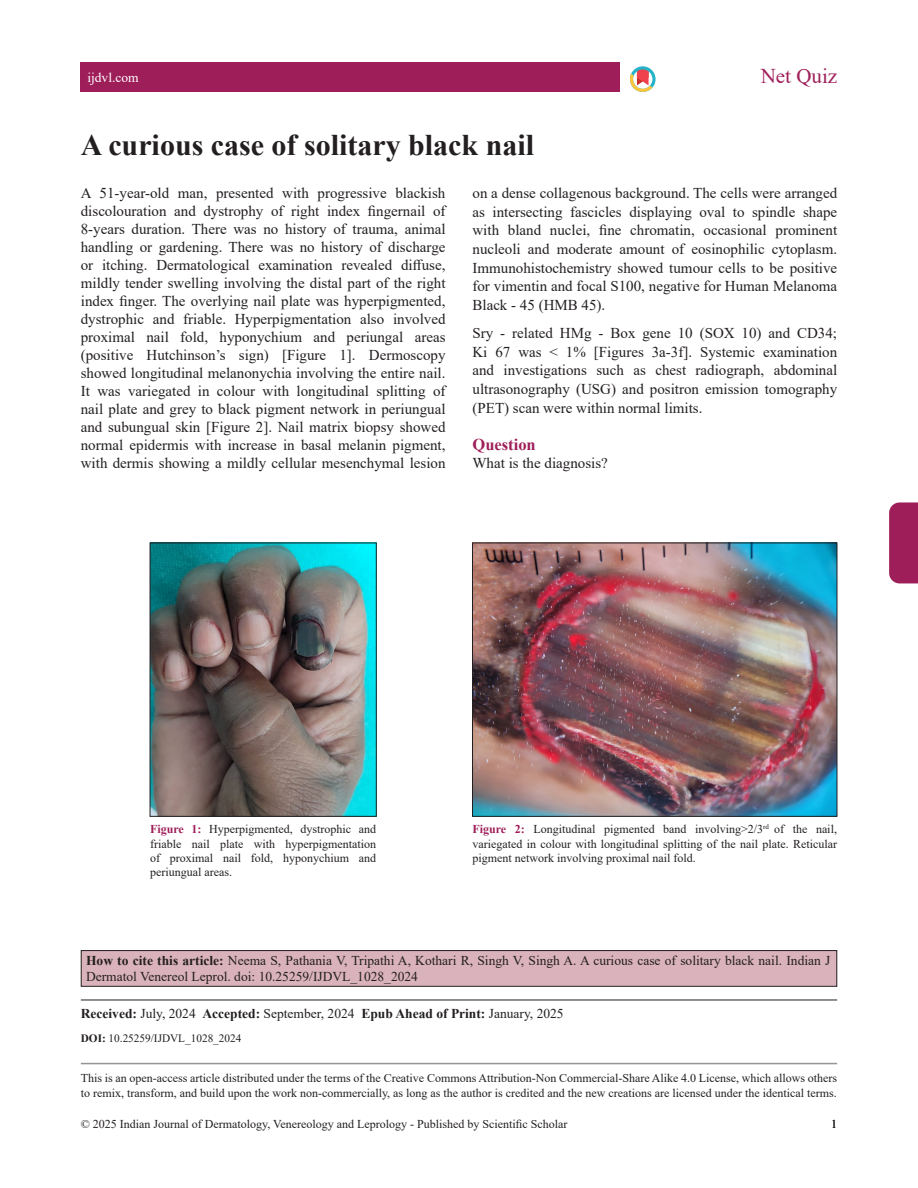
<style>
.page{position:relative;width:918px;height:1188px;background:#fff}
.page>*{position:absolute;margin:0;border:0;box-sizing:border-box;transform-origin:0 0}
.title-text{font:700 30px "Times New Roman";color:#231f20}
.suptit{font:21px "Times New Roman";color:#9e1e59}
.Head-A{font:700 16.5px "Times New Roman";color:#9e1e59}
.para{font:15px/18px "Times New Roman";color:#231f20;text-align:justify}
.para_first_last{font:15px "Times New Roman";color:#231f20}
.citation_para{font:13.5px/16.2px "Times New Roman";color:#231f20}
.article_info_rule{font:700 13.5px "Times New Roman";color:#231f20}
.t1{font:13.5px "Times New Roman";color:#fff}
.float_figure_figure{font:12px/14.4px "Times New Roman";color:#231f20;text-align:justify}
.doi_para{font:11.25px "Times New Roman";color:#231f20}
.s1{font-weight:700;color:#9e1e59}
.s2{font-weight:700}
.s3{font-weight:400}
</style>
<div class="page">
<div style="left:889px;top:502px;width:29px;height:81px;background:#9e1e59"></div>
<hr style="left:81px;top:1063px;width:756px;height:1px;background:#939598">
<svg style="left:630px;top:66px;width:25px;height:26px"></svg>
<div style="left:81px;top:62px;width:539px;height:30px;background:#9e1e59"></div>
<div style="left:81px;top:951px;width:756px;height:35px;background:#dab2bb"></div>
<div style="left:81px;top:950px;width:756px;height:37px;border:1px solid #231f20"></div>
<hr style="left:81px;top:1000px;width:756px;height:1px;background:#231f20">
<img style="left:474px;top:545px;width:361px;height:270px">
<div style="left:472px;top:543px;width:365px;height:274px;border:1px solid #231f20"></div>
<img style="left:152px;top:545px;width:223px;height:270px">
<div style="left:150px;top:543px;width:227px;height:274px;border:1px solid #231f20"></div>
<p class="t1" style="left:87px;top:68px;width:53px">ijdvl.com</p>
<p class="suptit" style="left:761px;top:62px;width:78px">Net Quiz</p>
<p class="title-text" style="left:81px;top:123px;width:455px">A curious case of solitary black nail</p>
<p class="para" style="left:81px;top:184px;width:366px">A 51-year-old man, presented with progressive blackish discolouration and dystrophy of right index fingernail of 8-years duration. There was no history of trauma, animal handling or gardening. There was no history of discharge or itching. Dermatological examination revealed diffuse, mildly tender swelling involving the distal part of the right index finger. The overlying nail plate was hyperpigmented, dystrophic and friable. Hyperpigmentation also involved proximal nail fold, hyponychium and periungal areas (positive Hutchinson’s sign) [Figure 1]. Dermoscopy showed longitudinal melanonychia involving the entire nail.<br>It was variegated in colour with longitudinal splitting of nail plate and grey to black pigment network in periungual and subungual skin [Figure 2]. Nail matrix biopsy showed normal epidermis with increase in basal melanin pigment, with dermis showing a mildly cellular mesenchymal lesion</p>
<p class="para" style="left:472px;top:183px;width:366px;line-height:18.8px">on a dense collagenous background. The cells were arranged as intersecting fascicles displaying oval to spindle shape with bland nuclei, fine chromatin, occasional prominent nucleoli and moderate amount of eosinophilic cytoplasm.<br>Immunohistochemistry showed tumour cells to be positive for vimentin and focal S100, negative for Human Melanoma Black - 45 (HMB 45).</p>
<p class="para" style="left:472px;top:323px;width:366px;line-height:18.8px">Sry - related HMg - Box gene 10 (SOX 10) and CD34; Ki 67 was &lt; 1% [Figures 3a-3f]. Systemic examination and investigations such as chest radiograph, abdominal ultrasonography (USG) and positron emission tomography (PET) scan were within normal limits.</p>
<p class="Head-A" style="left:472px;top:432px;width:65px">Question</p>
<p class="para_first_last" style="left:472px;top:453px;width:137px">What is the diagnosis?</p>
<p class="float_figure_figure" style="left:150px;top:822px;width:228px"><span class="s1">Figure 1:</span> Hyperpigmented, dystrophic and friable nail plate with hyperpigmentation of proximal nail fold, hyponychium and periungual areas.</p>
<p class="float_figure_figure" style="left:472px;top:822px;width:366px"><span class="s1">Figure 2:</span> Longitudinal pigmented band involving&gt;2/3<sup>rd</sup> of the nail, variegated in colour with longitudinal splitting of the nail plate. Reticular pigment network involving proximal nail fold.</p>
<p class="citation_para" style="left:86px;top:952px;width:746px"><span class="s2">How to cite this article:</span> Neema S, Pathania V, Tripathi A, Kothari R, Singh V, Singh A. A curious case of solitary black nail. Indian J<br>Dermatol Venereol Leprol. doi: 10.25259/IJDVL_1028_2024</p>
<p class="article_info_rule" style="left:81px;top:1004px;width:484px">Received: <span class="s3">July, 2024</span> Accepted: <span class="s3">September, 2024</span> Epub Ahead of Print: <span class="s3">January, 2025</span></p>
<p class="doi_para" style="left:81px;top:1031px;width:162px"><span class="s2">DOI:</span> 10.25259/IJDVL_1028_2024</p>
<p class="float_figure_figure" style="left:81px;top:1070px;width:758px;line-height:15px">This is an open-access article distributed under the terms of the Creative Commons Attribution-Non Commercial-Share Alike 4.0 License, which allows others to remix, transform, and build upon the work non-commercially, as long as the author is credited and the new creations are licensed under the identical terms.</p>
<p class="float_figure_figure" style="left:81px;top:1117px;width:488px">© 2025 Indian Journal of Dermatology, Venereology and Leprology - Published by Scientific Scholar</p>
<p class="float_figure_figure" style="left:831px;top:1117px;width:7px">1</p>
</div>
